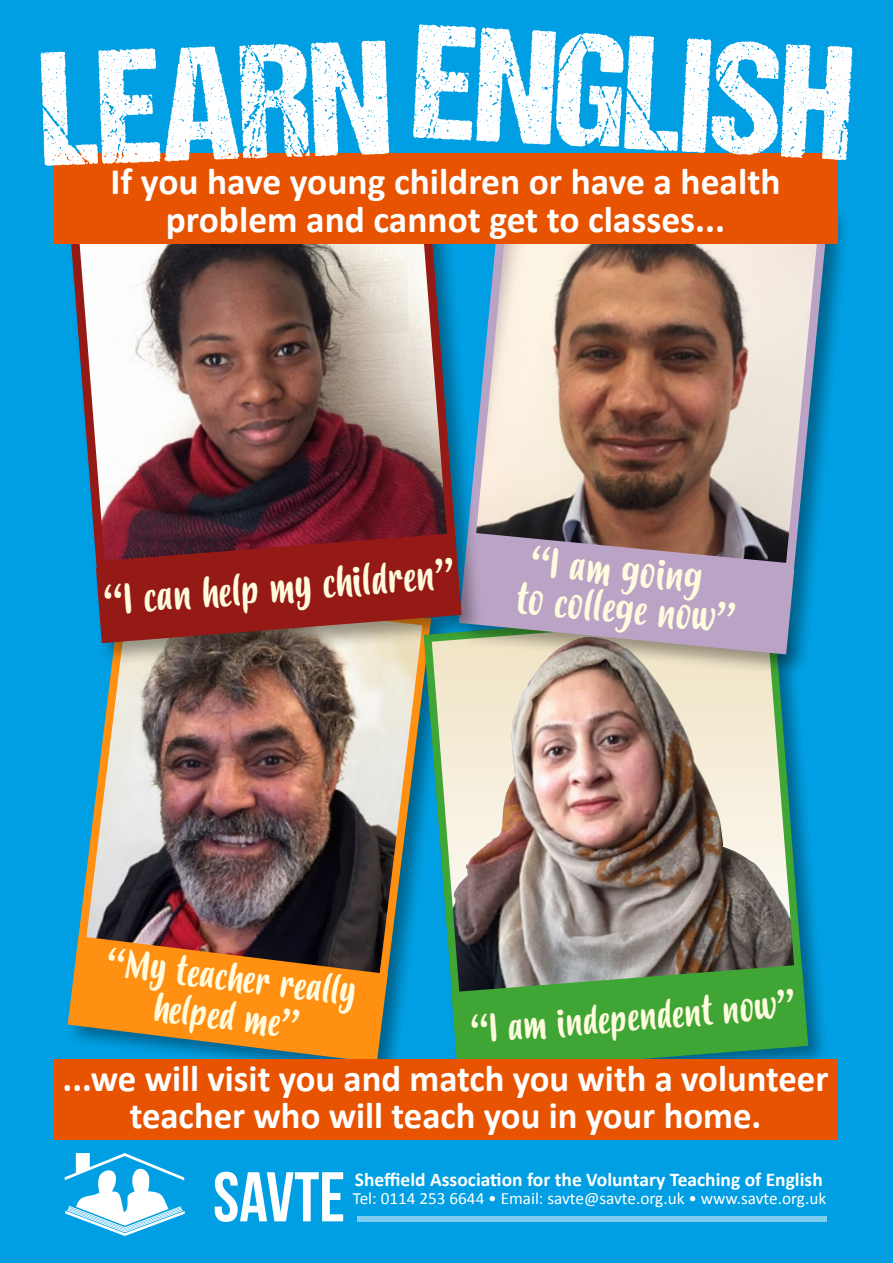
<style>
.page{position:relative;width:893px;height:1263px;background:#009fe3}
.page>*{position:absolute;margin:0;border:0;box-sizing:border-box;transform-origin:0 0}
.t1{font:162.45px "DCC Ash";color:#fff}
.t2{font:700 70.2px "Bebas Neue";color:#fff}
.t3{font:41.7px "Budidaya";color:#fffbde}
.t4{font:41.55px "Budidaya";color:#fffbde}
.t5{font:39.15px/39.2px "Budidaya";color:#fffbde;text-align:center}
.t6{font:39px "Budidaya";color:#fffbde}
.t7{font:700 37.5px/37.5px "Calibri";color:#fff;text-align:center}
.t8{font:700 19.5px "Calibri";color:#fff}
.t9{font:17.25px "Calibri";color:#fff}
</style>
<div class="page">
<div style="left:65px;top:578px;width:387px;height:506px;background:#000;opacity:.37"></div>
<img style="left:72px;top:666px;width:348px;height:333px">
<svg style="left:68px;top:936px;width:320px;height:123px;background:#be7f2f"></svg>
<div style="left:421px;top:605px;width:409px;height:490px;background:#000;opacity:.37"></div>
<img style="left:420px;top:666px;width:386px;height:338px">
<svg style="left:451px;top:966px;width:357px;height:93px;background:#429c41"></svg>
<div style="left:54px;top:1059px;width:783px;height:81px;background:#e75300"></div>
<div style="left:457px;top:173px;width:394px;height:504px;background:#000;opacity:.37"></div>
<svg style="left:485px;top:244px;width:348px;height:333px;background:#a3958d"></svg>
<div style="left:65px;top:166px;width:420px;height:500px;background:#000;opacity:.37"></div>
<img style="left:65px;top:244px;width:395px;height:330px">
<svg style="left:96px;top:538px;width:698px;height:116px;background:#9c646c"></svg>
<svg style="left:65px;top:1153px;width:120px;height:83px"></svg>
<div style="left:357px;top:1216px;width:469px;height:5px;background:#7fcef0"></div>
<div style="left:54px;top:154px;width:783px;height:90px;background:#e75300"></div>
<h1 class="t1" style="left:419px;top:-6px;width:440px;rotate:3deg">ENGLISH</h1>
<p class="t7" style="left:111px;top:161px;width:671px">If you have young children or have a health problem and cannot get to classes...</p>
<h1 class="t1" style="left:38px;top:22px;width:351px;rotate:-2deg">LEARN</h1>
<p class="t3" style="left:102px;top:576px;width:353px;rotate:-4deg">“I can help my children”</p>
<p class="t4" style="left:532px;top:539px;width:174px;rotate:5deg">“I am going</p>
<p class="t4" style="left:519px;top:576px;width:221px;rotate:5deg">to college now”</p>
<p class="t5" style="left:109px;top:944px;width:253px;rotate:7deg">“My teacher really helped me”</p>
<p class="t6" style="left:469px;top:1006px;width:327px;rotate:-4deg">“I am independent now”</p>
<p class="t7" style="left:63px;top:1057px;width:767px">...we will visit you and match you with a volunteer teacher who will teach you in your home.</p>
<h2 class="t2" style="left:213px;top:1158px;width:134px">SAVTE</h2>
<p class="t8" style="left:355px;top:1167px;width:469px">Sheffield Association for the Voluntary Teaching of English</p>
<p class="t9" style="left:353px;top:1187px;width:475px">Tel: 0114 253 6644 • Email: savte@savte.org.uk • www.savte.org.uk</p>
</div>
